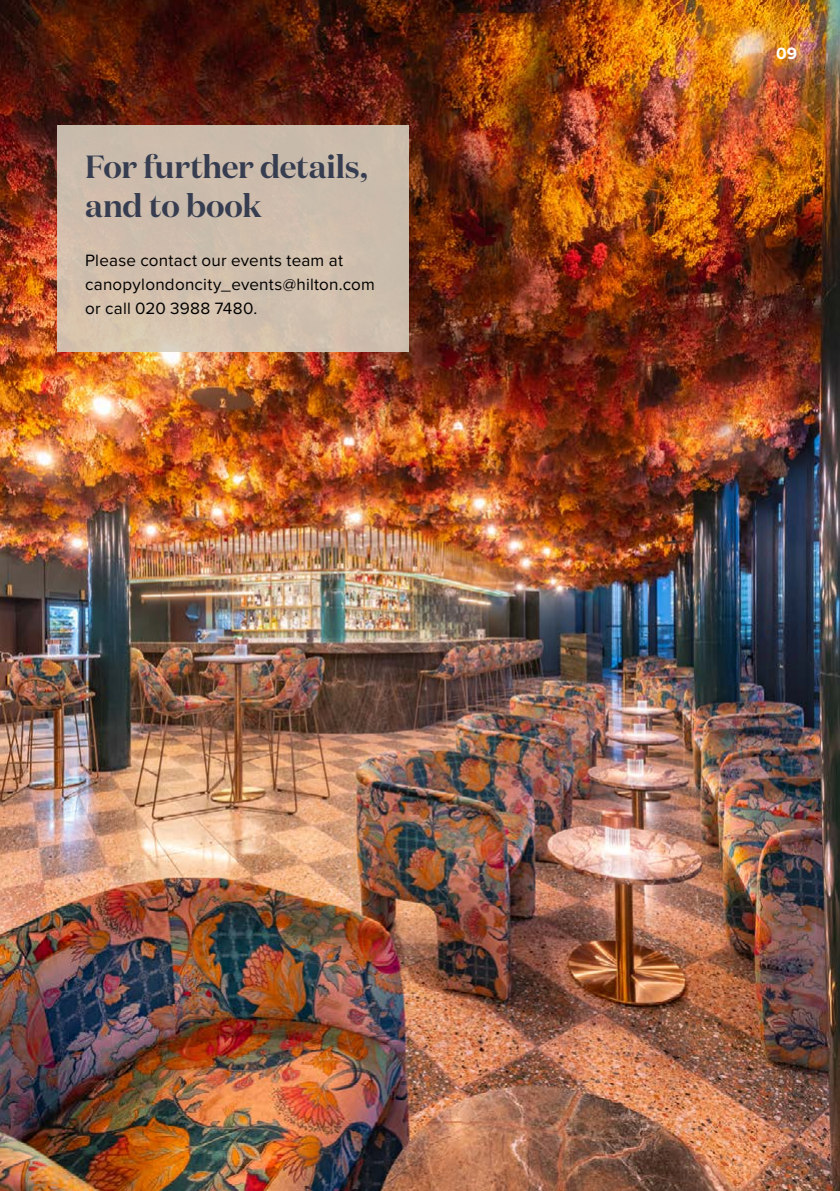
<style>
.page{position:relative;width:840px;height:1191px;background:#fff}
.page>*{position:absolute;margin:0;border:0;box-sizing:border-box;transform-origin:0 0}
.t1{font:600 32px/38.4px "Test Domaine Display";letter-spacing:-.005em;color:#363d50}
.t2{font:17px/24px "Proxima Nova";letter-spacing:.015em;color:#000}
.t3{font:700 17px "Proxima Nova";color:#fff}
</style>
<div class="page">
<img style="left:0;top:0;width:839px;height:1191px">
<div style="left:57px;top:125px;width:351px;height:226px;background:#cebdac"></div>
<h1 class="t1" style="left:85px;top:147px;width:284px">For further details, and to book</h1>
<p class="t2" style="left:85px;top:248px;width:291px">Please contact our events team at canopylondoncity_events@hilton.com or call 020 3988 7480.</p>
<p class="t3" style="left:775px;top:40px;width:23px">09</p>
</div>
